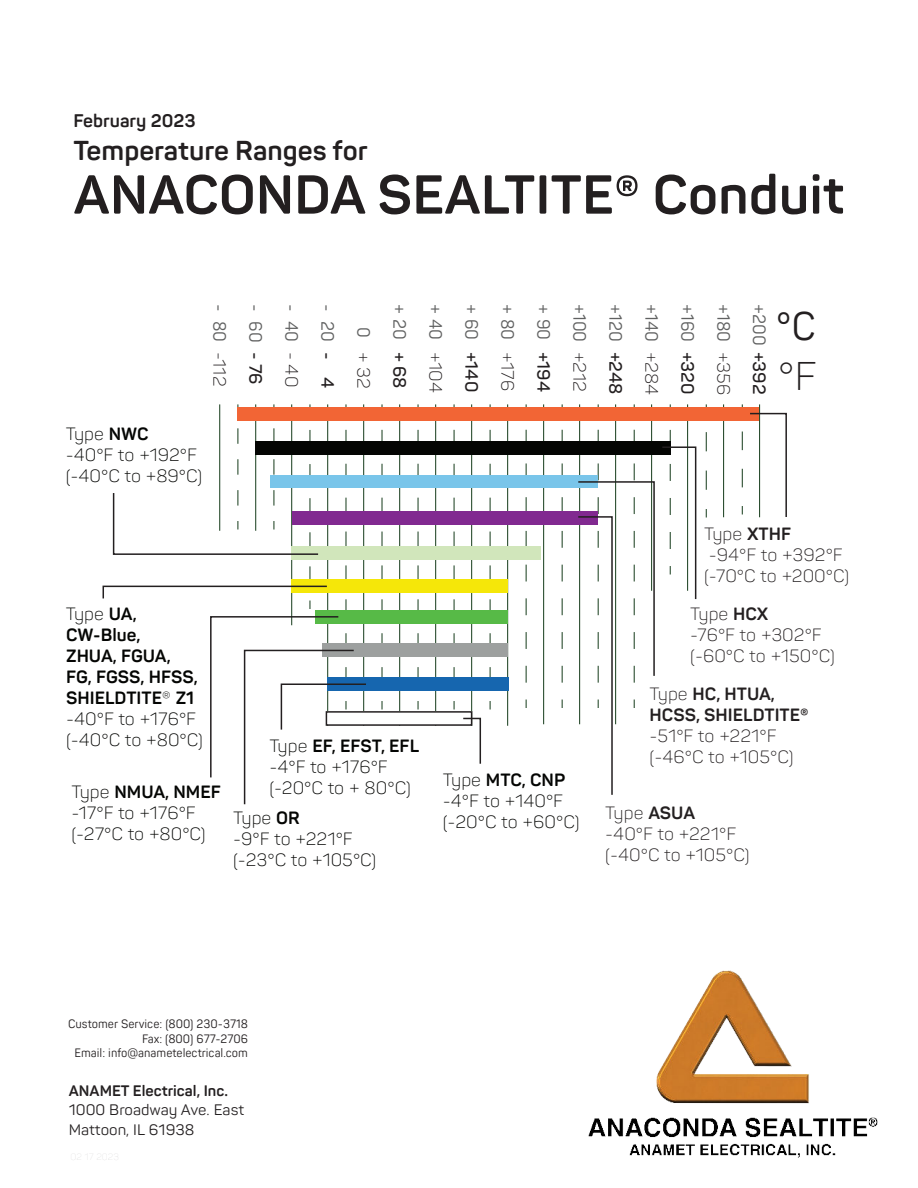
<style>
.page{position:relative;width:918px;height:1188px;background:#fff}
.page>*{position:absolute;margin:0;border:0;box-sizing:border-box;transform-origin:0 0}
.t1{font:700 54px "Panton";color:#231f20}
.t2{font:300 39.45px "Panton";color:#231f20}
.t3{font:39.45px "Panton Narrow";color:#231f20}
.t4{font:700 27px "Panton";color:#231f20}
.t5{font:700 18px "Panton";color:#231f20}
.t6{font:300 17.55px/21px "Panton";color:#040503}
.t7{font:300 17.55px/21px "Panton";color:#231f20}
.t8{font:700 17.55px/21px "Panton";color:#040503}
.t9{font:17.55px "Panton Narrow";color:#606161}
.t10{font:700 17.55px/21px "Panton";color:#231f20}
.t11{font:600 17.55px "Panton";color:#231f20}
.t12{font:15px/19.5px "Panton";color:#231f20}
.t13{font:700 15px "Panton";color:#231f20}
.t14{font:12px/14.4px "Panton Narrow";color:#231f20;text-align:right}
.s1{font-family:"Panton";font-weight:600;color:#231f20}
.s2{font-weight:700}
.s3{font-weight:300}
</style>
<div class="page">
<svg style="left:742px;top:432px;width:1px;height:56px"></svg>
<svg style="left:706px;top:432px;width:1px;height:58px"></svg>
<svg style="left:562px;top:430px;width:1px;height:253px"></svg>
<svg style="left:526px;top:430px;width:1px;height:253px"></svg>
<svg style="left:490px;top:430px;width:1px;height:248px"></svg>
<svg style="left:454px;top:430px;width:1px;height:248px"></svg>
<svg style="left:418px;top:430px;width:1px;height:248px"></svg>
<svg style="left:382px;top:430px;width:1px;height:248px"></svg>
<hr style="left:759px;top:404px;width:1px;height:113px;background:#153b1a">
<hr style="left:723px;top:404px;width:1px;height:113px;background:#153b1a">
<hr style="left:687px;top:404px;width:1px;height:187px;background:#153b1a">
<hr style="left:651px;top:404px;width:1px;height:187px;background:#153b1a">
<hr style="left:615px;top:404px;width:1px;height:320px;background:#153b1a">
<hr style="left:579px;top:404px;width:1px;height:320px;background:#153b1a">
<hr style="left:543px;top:404px;width:1px;height:320px;background:#153b1a">
<hr style="left:507px;top:404px;width:1px;height:322px;background:#153b1a">
<hr style="left:471px;top:404px;width:1px;height:322px;background:#153b1a">
<hr style="left:435px;top:404px;width:1px;height:322px;background:#153b1a">
<hr style="left:399px;top:404px;width:1px;height:322px;background:#153b1a">
<hr style="left:363px;top:404px;width:1px;height:322px;background:#153b1a">
<hr style="left:327px;top:404px;width:1px;height:322px;background:#153b1a">
<hr style="left:291px;top:404px;width:1px;height:221px;background:#153b1a">
<hr style="left:255px;top:404px;width:1px;height:127px;background:#153b1a">
<hr style="left:219px;top:404px;width:1px;height:127px;background:#153b1a">
<div style="left:237px;top:407px;width:522px;height:14px;background:#f26535"></div>
<div style="left:255px;top:441px;width:415px;height:14px;background:#040503"></div>
<div style="left:271px;top:475px;width:327px;height:13px;background:#79c5ea"></div>
<div style="left:315px;top:611px;width:192px;height:13px;background:#57ba47"></div>
<div style="left:292px;top:547px;width:249px;height:13px;background:#d1e6bb"></div>
<div style="left:291px;top:579px;width:217px;height:13px;background:#f5e709"></div>
<div style="left:322px;top:644px;width:185px;height:13px;background:#9da09f"></div>
<div style="left:327px;top:678px;width:181px;height:13px;background:#1666af"></div>
<div style="left:326px;top:712px;width:146px;height:13px;background:#fff"></div>
<div style="left:326px;top:711px;width:146px;height:15px;border:2px solid #231f20"></div>
<svg style="left:750px;top:412px;width:37px;height:106px"></svg>
<svg style="left:462px;top:717px;width:20px;height:47px"></svg>
<svg style="left:102px;top:428px;width:266px;height:377px"></svg>
<img style="left:588px;top:970px;width:290px;height:188px">
<div style="left:292px;top:511px;width:306px;height:13px;background:#812990"></div>
<svg style="left:577px;top:430px;width:120px;height:365px"></svg>
<p class="t5" style="left:73px;top:114px;width:124px">February 2023</p>
<h3 class="t4" style="left:73px;top:140px;width:296px">Temperature Ranges for</h3>
<h1 class="t1" style="left:73px;top:174px;width:773px">ANACONDA SEALTITE® Conduit</h1>
<p class="t9" style="left:407px;top:304px;width:37px;rotate:90deg">+ 20</p>
<p class="t9" style="left:443px;top:304px;width:37px;rotate:90deg">+ 40</p>
<p class="t9" style="left:478px;top:304px;width:38px;rotate:90deg">+ 60</p>
<p class="t9" style="left:514px;top:304px;width:37px;rotate:90deg">+ 80</p>
<p class="t9" style="left:550px;top:304px;width:38px;rotate:90deg">+ 90</p>
<p class="t9" style="left:586px;top:304px;width:39px;rotate:90deg">+100</p>
<p class="t9" style="left:622px;top:304px;width:39px;rotate:90deg">+120</p>
<p class="t9" style="left:658px;top:304px;width:39px;rotate:90deg">+140</p>
<p class="t9" style="left:694px;top:304px;width:39px;rotate:90deg">+160</p>
<p class="t9" style="left:730px;top:304px;width:39px;rotate:90deg">+180</p>
<p class="t9" style="left:766px;top:304px;width:92px;rotate:90deg">+200 <span class="s1">+392</span></p>
<p class="t9" style="left:227px;top:304px;width:40px;rotate:90deg">- 80</p>
<p class="t9" style="left:263px;top:304px;width:40px;rotate:90deg">- 60</p>
<p class="t9" style="left:299px;top:304px;width:39px;rotate:90deg">- 40</p>
<p class="t9" style="left:335px;top:304px;width:39px;rotate:90deg">- 20</p>
<h2 class="t3" style="left:776px;top:311px;width:42px">°C</h2>
<p class="t9" style="left:371px;top:327px;width:12px;rotate:90deg">0</p>
<p class="t7" style="left:228px;top:352px;width:36px;rotate:90deg">-112</p>
<p class="t11" style="left:266px;top:352px;width:35px;rotate:90deg">- 76</p>
<p class="t7" style="left:300px;top:352px;width:37px;rotate:90deg">- 40</p>
<p class="t11" style="left:338px;top:352px;width:38px;rotate:90deg">- 4</p>
<p class="t7" style="left:372px;top:352px;width:39px;rotate:90deg">+ 32</p>
<p class="t11" style="left:410px;top:352px;width:39px;rotate:90deg">+ 68</p>
<p class="t7" style="left:444px;top:352px;width:43px;rotate:90deg">+104</p>
<p class="t11" style="left:482px;top:352px;width:42px;rotate:90deg">+140</p>
<p class="t7" style="left:516px;top:352px;width:41px;rotate:90deg">+176</p>
<p class="t11" style="left:554px;top:352px;width:42px;rotate:90deg">+194</p>
<p class="t7" style="left:588px;top:352px;width:42px;rotate:90deg">+212</p>
<p class="t11" style="left:626px;top:352px;width:44px;rotate:90deg">+248</p>
<p class="t7" style="left:660px;top:352px;width:45px;rotate:90deg">+284</p>
<p class="t11" style="left:698px;top:352px;width:45px;rotate:90deg">+320</p>
<p class="t7" style="left:732px;top:352px;width:45px;rotate:90deg">+356</p>
<h2 class="t2" style="left:778px;top:361px;width:41px">°F</h2>
<p class="t6" style="left:66px;top:425px;width:138px">Type <span class="s2">NWC<br></span>-40°F to +192°F (-40°C to +89°C)</p>
<p class="t7" style="left:704px;top:525px;width:147px">Type <span class="s2">XTHF<br></span>-94°F to +392°F (-70°C to +200°C)</p>
<p class="t8" style="left:66px;top:605px;width:139px"><span class="s3">Type</span> UA,<br>CW-Blue,<br>ZHUA, FGUA,<br>FG, FGSS, HFSS,<br>SHIELDTITE<span class="s3">®</span> Z1 <span class="s3">-40°F to +176°F (-40°C to +80°C)</span></p>
<p class="t6" style="left:71px;top:783px;width:151px">Type <span class="s2">NMUA, NMEF </span>-17°F to +176°F (-27°C to +80°C)</p>
<p class="t6" style="left:269px;top:737px;width:151px">Type <span class="s2">EF, EFST, EFL </span>-4°F to +176°F (-20°C to + 80°C)</p>
<p class="t6" style="left:443px;top:771px;width:124px">Type <span class="s2">MTC, CNP </span>-4°F to +140°F</p>
<p class="t6" style="left:233px;top:809px;width:68px">Type <span class="s2">OR</span></p>
<p class="t6" style="left:443px;top:813px;width:138px">(-20°C to +60°C)</p>
<p class="t6" style="left:233px;top:830px;width:145px">-9°F to +221°F (-23°C to +105°C)</p>
<p class="t7" style="left:690px;top:606px;width:146px">Type <span class="s2">HCX<br></span>-76°F to +302°F (-60°C to +150°C)</p>
<p class="t10" style="left:650px;top:685px;width:161px"><span class="s3">Type</span> HC, HTUA,<br>HCSS, SHIELDTITE®</p>
<p class="t7" style="left:650px;top:728px;width:146px">-51°F to +221°F (-46°C to +105°C)</p>
<p class="t7" style="left:605px;top:805px;width:146px">Type <span class="s2">ASUA<br></span>-40°F to +221°F (-40°C to +105°C)</p>
<p class="t14" style="left:68px;top:1018px;width:181px">Customer Service: (800) 230-3718<br>Fax: (800) 677-2706<br>Email: info@anametelectrical.com</p>
<p class="t13" style="left:69px;top:1085px;width:161px">ANAMET Electrical, Inc.</p>
<p class="t12" style="left:69px;top:1102px;width:177px">1000 Broadway Ave. East<br>Mattoon, IL 61938</p>
</div>
